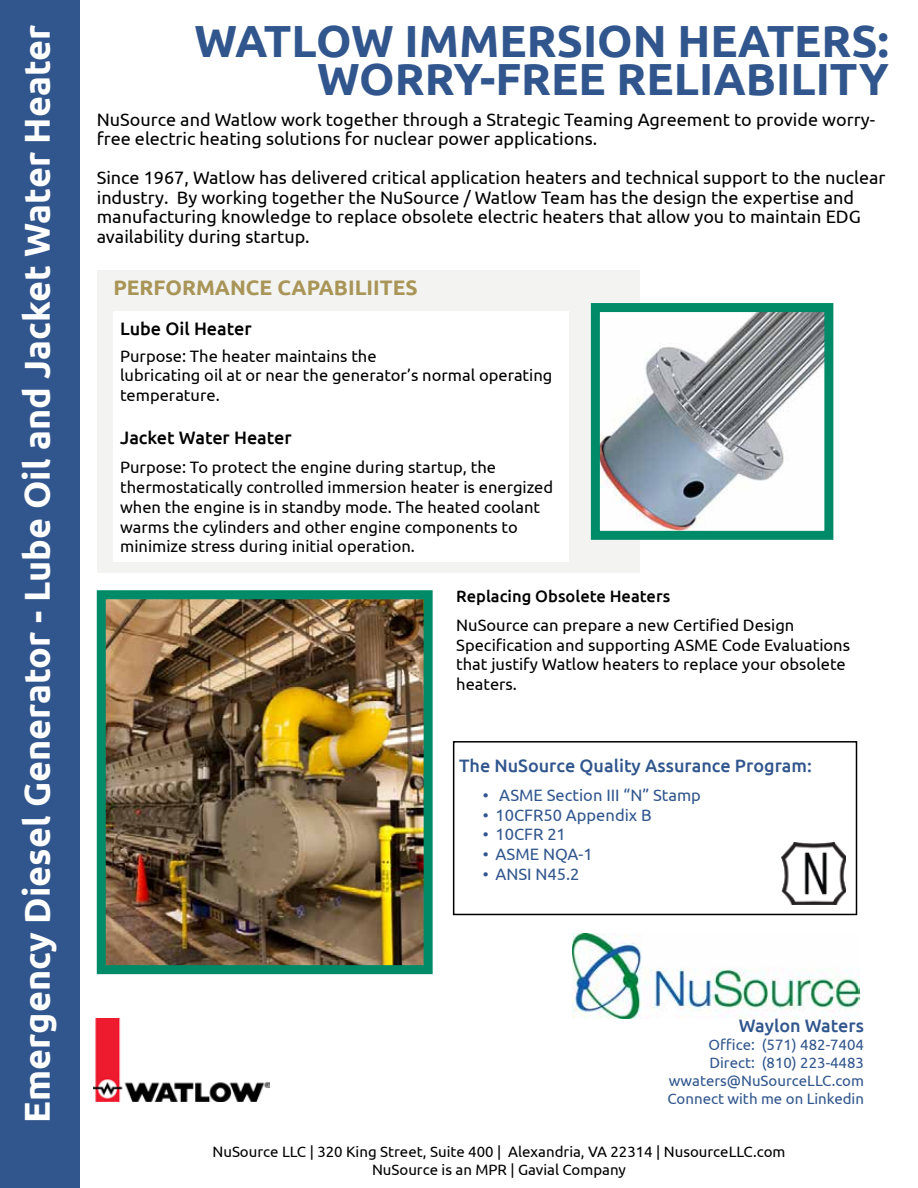
<style>
.page{position:relative;width:918px;height:1188px;background:#fff}
.page>*{position:absolute;margin:0;border:0;box-sizing:border-box;transform-origin:0 0}
.t1{font:700 45px/37.5px "Ubuntu";color:#31568d;text-align:right}
.t2{font:700 36px "Ubuntu";color:#fff}
.t3{font:700 21px "Ubuntu";color:#a99557}
.t4{font:18px/19.5px "Ubuntu";color:#000}
.t5{font:500 18px "Ubuntu";color:#31568d}
.t6{font:500 18px "Ubuntu";color:#000}
.t7{font:16.5px/19.8px "Ubuntu";color:#000}
.t8{font:16.5px "Ubuntu";color:#31568d}
.t9{font:500 16.5px "Ubuntu";color:#000}
.t10{font:15px/18px "Ubuntu";color:#000;text-align:center}
.t11{font:15px/18px "Ubuntu";color:#31568d;text-align:right}
</style>
<div class="page">
<div style="left:97px;top:270px;width:542px;height:303px;background:#f3f4f2"></div>
<div style="left:0;top:0;width:80px;height:1188px;background:#31568d"></div>
<img style="left:107px;top:600px;width:316px;height:364px">
<div style="left:97px;top:590px;width:336px;height:384px;border:9px solid #008b68"></div>
<div style="left:113px;top:312px;width:456px;height:250px;background:#fff"></div>
<img style="left:601px;top:313px;width:222px;height:217px">
<div style="left:591px;top:303px;width:242px;height:237px;border:9px solid #008b68"></div>
<img style="left:572px;top:933px;width:288px;height:85px">
<img style="left:94px;top:1018px;width:175px;height:83px">
<img style="left:781px;top:842px;width:65px;height:63px">
<div style="left:453px;top:741px;width:404px;height:174px;border:2px solid #000"></div>
<h2 class="t2" style="left:15px;top:1123px;width:1099px;rotate:-90deg">Emergency Diesel Generator - Lube Oil and Jacket Water Heater</h2>
<h1 class="t1" style="left:194px;top:22px;width:696px">WATLOW IMMERSION HEATERS:<br>WORRY-FREE RELIABILITY</h1>
<p class="t4" style="left:97px;top:109px;width:780px">NuSource and Watlow work together through a Strategic Teaming Agreement to provide worry&shy;free electric heating solutions for nuclear power applications.</p>
<p class="t4" style="left:97px;top:167px;width:790px">Since 1967, Watlow has delivered critical application heaters and technical support to the nuclear industry. By working together the NuSource / Watlow Team has the design the expertise and manufacturing knowledge to replace obsolete electric heaters that allow you to maintain EDG availability during startup.</p>
<p class="t3" style="left:113px;top:275px;width:306px">PERFORMANCE CAPABILIITES</p>
<p class="t6" style="left:120px;top:317px;width:133px">Lube Oil Heater</p>
<p class="t7" style="left:120px;top:345px;width:434px">Purpose: The heater maintains the<br>lubricating oil at or near the generator’s normal operating temperature.</p>
<p class="t6" style="left:120px;top:427px;width:173px">Jacket Water Heater</p>
<p class="t7" style="left:120px;top:457px;width:435px">Purpose: To protect the engine during startup, the thermostatically controlled immersion heater is energized when the engine is in standby mode. The heated coolant warms the cylinders and other engine components to minimize stress during initial operation.</p>
<p class="t9" style="left:456px;top:586px;width:215px">Replacing Obsolete Heaters</p>
<p class="t7" style="left:456px;top:614px;width:395px">NuSource can prepare a new Certified Design Specification and supporting ASME Code Evaluations that justify Watlow heaters to replace your obsolete heaters.</p>
<p class="t5" style="left:459px;top:754px;width:354px">The NuSource Quality Assurance Program:</p>
<p class="t8" style="left:483px;top:785px;width:220px">• ASME Section III “N” Stamp</p>
<p class="t8" style="left:483px;top:805px;width:171px">• 10CFR50 Appendix B</p>
<p class="t8" style="left:483px;top:824px;width:85px">• 10CFR 21</p>
<p class="t8" style="left:483px;top:844px;width:111px">• ASME NQA-1</p>
<p class="t8" style="left:483px;top:864px;width:98px">• ANSI N45.2</p>
<p class="t5" style="left:739px;top:1015px;width:127px">Waylon Waters</p>
<p class="t11" style="left:668px;top:1036px;width:198px">Office: (571) 482-7404<br>Direct: (810) 223-4483 wwaters@NuSourceLLC.com<br>Connect with me on Linkedin</p>
<p class="t10" style="left:212px;top:1142px;width:574px">NuSource LLC | 320 King Street, Suite 400 | Alexandria, VA 22314 | NusourceLLC.com<br>NuSource is an MPR | Gavial Company</p>
</div>
